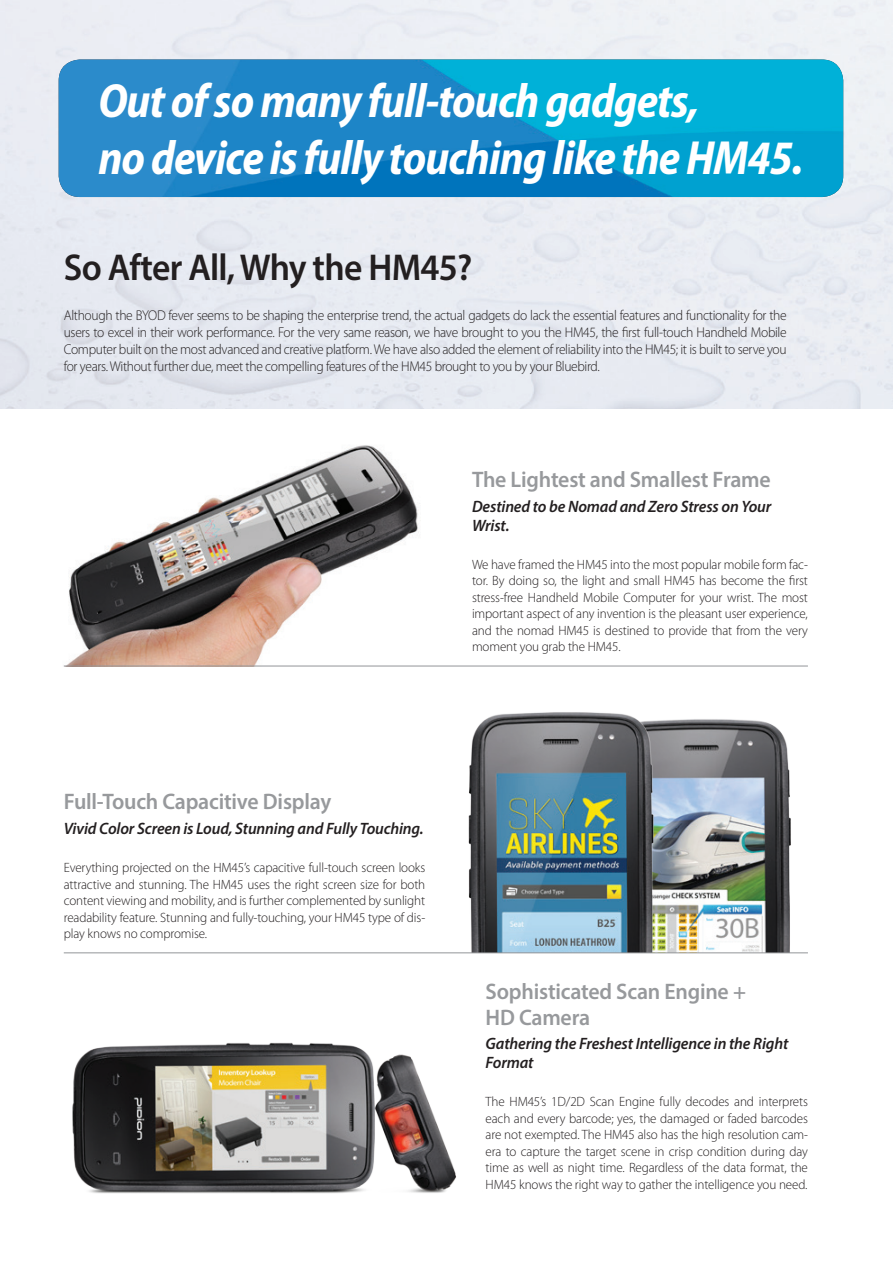
<style>
.page{position:relative;width:893px;height:1263px;background:#fff}
.page>*{position:absolute;margin:0;border:0;box-sizing:border-box;transform-origin:0 0}
.t1{font:italic 700 semi-condensed 48.15px/57.2px "Myriad Pro";letter-spacing:-.02em;color:#fff;scale:.95 1}
.t2{font:600 37.5px "Myriad Pro";letter-spacing:-.02em;color:#231f20;scale:.95 1}
.t3{font:600 22.5px/25.5px "Myriad Pro";letter-spacing:-.01em;color:#97999c}
.t4{font:italic 600 16.5px/19.5px "Myriad Pro";letter-spacing:-.01em;color:#231f20}
.t5{font:300 14.25px/17.1px "Myriad Pro";letter-spacing:-.025em;color:#231f20;text-align:justify;scale:.95 1}
.t6{font:300 13.5px/16.5px "Myriad Pro";letter-spacing:-.01em;color:#231f20;text-align:justify}
</style>
<div class="page">
<img style="left:63px;top:445px;width:381px;height:221px">
<div style="left:0;top:0;width:893px;height:408px;background:#e9ecf2"></div>
<img style="left:689px;top:719px;width:102px;height:233px">
<img style="left:468px;top:712px;width:221px;height:240px">
<img style="left:72px;top:1042px;width:385px;height:152px">
<hr style="left:64px;top:666px;width:744px;height:1px;background:#939598">
<hr style="left:64px;top:952px;width:744px;height:1px;background:#939598">
<img style="left:59px;top:60px;width:784px;height:137px">
<h1 class="t1" style="left:98px;top:73px;width:744px">Out of so many full-touch gadgets,<br>no device is fully touching like the HM45.</h1>
<h2 class="t2" style="left:64px;top:244px;width:432px">So After All, Why the HM45?</h2>
<p class="t5" style="left:64px;top:306px;width:762px">Although the BYOD fever seems to be shaping the enterprise trend, the actual gadgets do lack the essential features and functionality for the users to excel in their work performance. For the very same reason, we have brought to you the HM45, the first full-touch Handheld Mobile Computer built on the most advanced and creative platform. We have also added the element of reliability into the HM45; it is built to serve you for years. Without further due, meet the compelling features of the HM45 brought to you by your Bluebird.</p>
<h3 class="t3" style="left:472px;top:467px;width:300px">The Lightest and Smallest Frame</h3>
<p class="t4" style="left:472px;top:496px;width:301px">Destined to be Nomad and Zero Stress on Your<br>Wrist.</p>
<p class="t6" style="left:472px;top:556px;width:337px">We have framed the HM45 into the most popular mobile form fac&shy;tor. By doing so, the light and small HM45 has become the first stress-free Handheld Mobile Computer for your wrist. The most important aspect of any invention is the pleasant user experience, and the nomad HM45 is destined to provide that from the very moment you grab the HM45.</p>
<h3 class="t3" style="left:64px;top:788px;width:269px">Full-Touch Capacitive Display</h3>
<p class="t4" style="left:64px;top:819px;width:361px">Vivid Color Screen is Loud, Stunning and Fully Touching.</p>
<p class="t6" style="left:64px;top:859px;width:363px">Everything projected on the HM45’s capacitive full-touch screen looks attractive and stunning. The HM45 uses the right screen size for both content viewing and mobility, and is further complemented by sunlight readability feature. Stunning and fully-touching, your HM45 type of dis&shy;play knows no compromise.</p>
<h3 class="t3" style="left:486px;top:978px;width:262px">Sophisticated Scan Engine +<br>HD Camera</h3>
<p class="t4" style="left:486px;top:1033px;width:304px">Gathering the Freshest Intelligence in the Right<br>Format</p>
<p class="t6" style="left:486px;top:1093px;width:324px">The HM45’s 1D/2D Scan Engine fully decodes and interprets each and every barcode; yes, the damaged or faded barcodes are not exempted. The HM45 also has the high resolution cam&shy;era to capture the target scene in crisp condition during day time as well as night time. Regardless of the data format, the HM45 knows the right way to gather the intelligence you need.</p>
</div>
